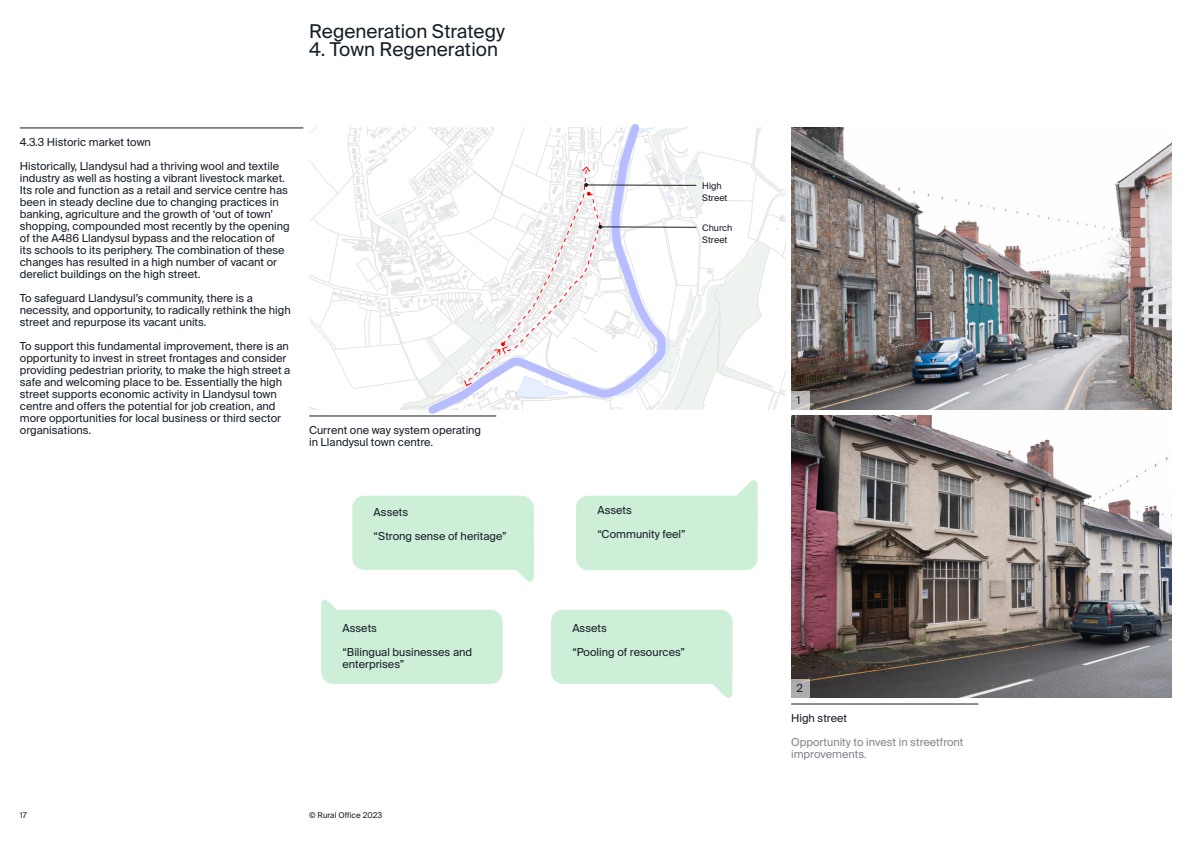
<style>
.page{position:relative;width:1191px;height:842px;background:#fff}
.page>*{position:absolute;margin:0;border:0;box-sizing:border-box;transform-origin:0 0}
.t1{font:19px "Suisse Intl";color:#161e28}
.RO_Suisse_Int_l_Body{font:11px/12px "Suisse Intl";color:#161e28}
.RO_Suisse_Int_l_Body-2{font:11px/12px "Suisse Intl";color:#82858c}
.RO_Suisse_Int_l_Body-3{font:9px/12px "Suisse Intl";color:#161e28}
.t2{font:8px "Suisse Intl";color:#161e28}
</style>
<div class="page">
<div style="left:321px;top:610px;width:181px;height:74px;background:#cdeed7;border-radius:12px"></div>
<svg style="left:321px;top:600px;width:53px;height:19px"></svg>
<div style="left:551px;top:610px;width:181px;height:74px;background:#cdeed7;border-radius:12px"></div>
<svg style="left:713px;top:675px;width:19px;height:23px"></svg>
<div style="left:576px;top:496px;width:181px;height:74px;background:#cdeed7;border-radius:12px"></div>
<svg style="left:704px;top:480px;width:53px;height:25px"></svg>
<div style="left:352px;top:496px;width:182px;height:74px;background:#cdeed7;border-radius:12px"></div>
<svg style="left:516px;top:561px;width:18px;height:21px"></svg>
<img style="left:791px;top:128px;width:380px;height:282px">
<img style="left:791px;top:416px;width:380px;height:282px">
<hr style="left:791px;top:704px;width:187px;height:1px;background:#161e28">
<hr style="left:20px;top:128px;width:283px;height:1px;background:#161e28">
<svg style="left:791px;top:392px;width:18px;height:18px"></svg>
<div style="left:791px;top:680px;width:18px;height:18px;background:#adadad"></div>
<hr style="left:309px;top:416px;width:187px;height:1px;background:#161e28">
<svg style="left:309px;top:127px;width:476px;height:284px"></svg>
<h1 class="t1" style="left:309px;top:20px;width:197px">Regeneration Strategy</h1>
<h1 class="t1" style="left:309px;top:38px;width:190px">4. Town Regeneration</h1>
<p class="RO_Suisse_Int_l_Body" style="left:20px;top:136px;width:133px">4.3.3 Historic market town</p>
<p class="RO_Suisse_Int_l_Body" style="left:20px;top:160px;width:271px">Historically, Llandysul had a thriving wool and textile industry as well as hosting a vibrant livestock market.<br>Its role and function as a retail and service centre has been in steady decline due to changing practices in banking, agriculture and the growth of ‘out of town’ shopping, compounded most recently by the opening of the A486 Llandysul bypass and the relocation of its schools to its periphery. The combination of these changes has resulted in a high number of vacant or derelict buildings on the high street.</p>
<p class="RO_Suisse_Int_l_Body" style="left:20px;top:292px;width:272px">To safeguard Llandysul’s community, there is a necessity, and opportunity, to radically rethink the high street and repurpose its vacant units.</p>
<p class="RO_Suisse_Int_l_Body" style="left:20px;top:340px;width:272px">To support this fundamental improvement, there is an opportunity to invest in street frontages and consider providing pedestrian priority, to make the high street a safe and welcoming place to be. Essentially the high street supports economic activity in Llandysul town centre and offers the potential for job creation, and more opportunities for local business or third sector organisations.</p>
<p class="RO_Suisse_Int_l_Body" style="left:309px;top:424px;width:174px">Current one way system operating in Llandysul town centre.</p>
<p class="RO_Suisse_Int_l_Body" style="left:373px;top:506px;width:36px">Assets</p>
<p class="RO_Suisse_Int_l_Body" style="left:373px;top:530px;width:135px">“Strong sense of heritage”</p>
<p class="RO_Suisse_Int_l_Body" style="left:342px;top:622px;width:36px">Assets</p>
<p class="RO_Suisse_Int_l_Body" style="left:342px;top:646px;width:131px">“Bilingual businesses and enterprises”</p>
<p class="t2" style="left:20px;top:810px;width:9px">17</p>
<p class="t2" style="left:309px;top:810px;width:75px">© Rural Office 2023</p>
<p class="RO_Suisse_Int_l_Body-3" style="left:702px;top:180px;width:27px">High<br>Street</p>
<p class="RO_Suisse_Int_l_Body-3" style="left:702px;top:222px;width:32px">Church<br>Street</p>
<p class="RO_Suisse_Int_l_Body" style="left:597px;top:504px;width:36px">Assets</p>
<p class="RO_Suisse_Int_l_Body" style="left:597px;top:528px;width:90px">“Community feel”</p>
<p class="RO_Suisse_Int_l_Body" style="left:572px;top:622px;width:36px">Assets</p>
<p class="RO_Suisse_Int_l_Body" style="left:572px;top:646px;width:114px">“Pooling of resources”</p>
<p class="RO_Suisse_Int_l_Body" style="left:796px;top:394px;width:6px">1</p>
<p class="RO_Suisse_Int_l_Body" style="left:796px;top:682px;width:8px">2</p>
<p class="RO_Suisse_Int_l_Body" style="left:791px;top:712px;width:57px">High street</p>
<p class="RO_Suisse_Int_l_Body-2" style="left:791px;top:736px;width:174px">Opportunity to invest in streetfront improvements.</p>
</div>
